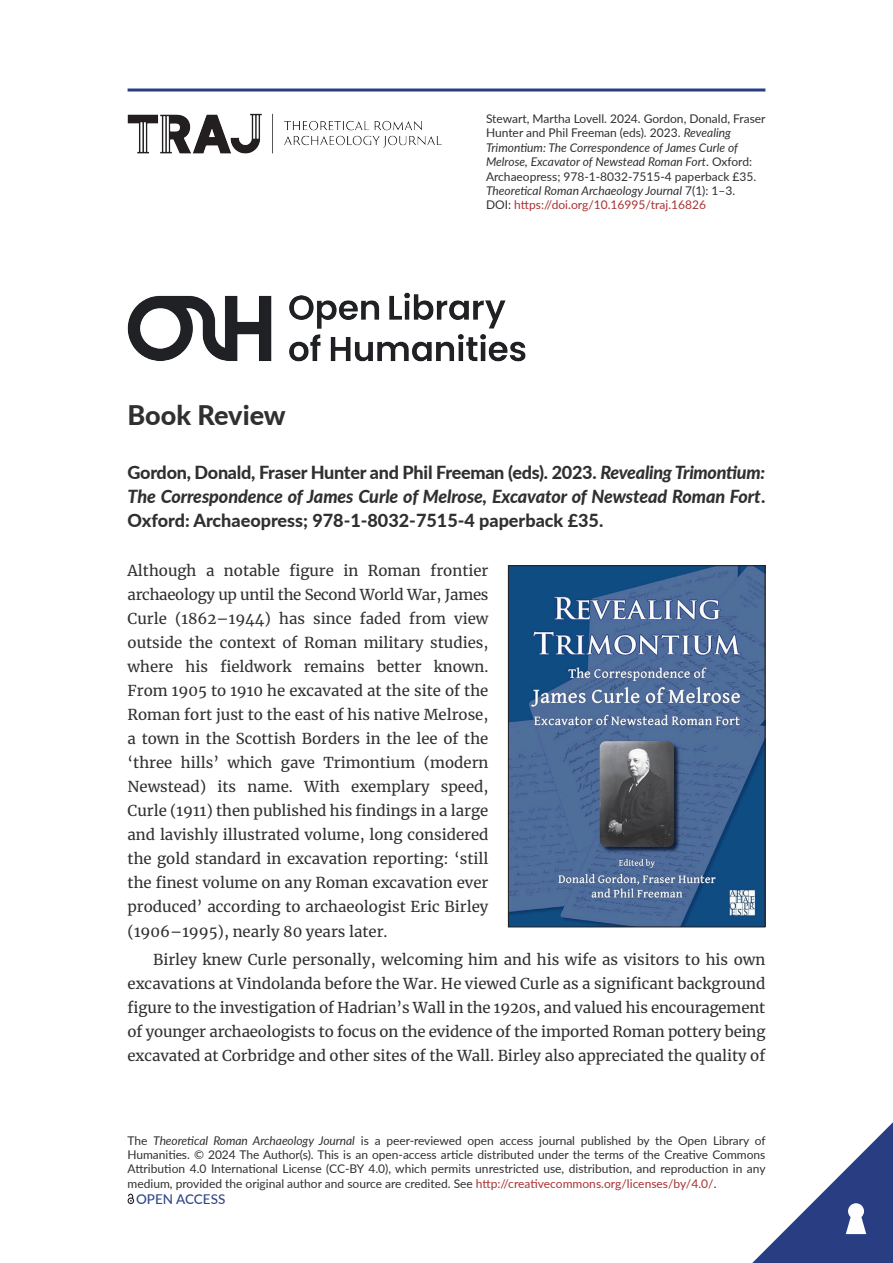
<style>
.page{position:relative;width:893px;height:1263px;background:#fff}
.page>*{position:absolute;margin:0;border:0;box-sizing:border-box;transform-origin:0 0}
.up-article-title{font:800 27px "Lato";letter-spacing:-.005em;color:#312f30}
.up-sub-title{font:800 18px/24px "Lato";color:#312f30;text-align:justify}
.up-article-text-para{font:15px/24px "Merriweather";letter-spacing:-.005em;color:#312f30;text-align:justify}
.up-citation-box{font:500 13.5px "Lato";color:#344888}
.up-citation-box-2{font:12px/14.4px "Lato";color:#312f30;text-align:justify}
.s1{font-style:italic}
.s2{color:#a93132}
</style>
<div class="page">
<svg style="left:752px;top:1122px;width:141px;height:141px"></svg>
<div style="left:128px;top:1197px;width:6px;height:7px;border:1px solid #231f20;border-radius:50%"></div>
<svg style="left:128px;top:1193px;width:6px;height:8px"></svg>
<hr style="left:128px;top:89px;width:637px;height:3px;background:#293e82">
<img style="left:127px;top:292px;width:399px;height:70px">
<img style="left:510px;top:567px;width:253px;height:358px">
<div style="left:508px;top:565px;width:257px;height:362px;border:1px solid #231f20"></div>
<img style="left:128px;top:113px;width:313px;height:41px">
<p class="up-citation-box-2" style="left:486px;top:111px;width:281px;text-align:left">Stewart, Martha Lovell. 2024. Gordon, Donald, Fraser Hunter and Phil Freeman (eds). 2023. <span class="s1">Revealing Trimontium: The Correspondence of James Curle of Melrose, Excavator of Newstead Roman Fort</span>. Oxford:<br>Archaeopress; 978-1-8032-7515-4 paperback £35.<br><span class="s1">Theoretical Roman Archaeology Journal</span> 7(1): 1–3.<br>DOI: <span class="s2">https://doi.org/10.16995/traj.16826</span></p>
<p class="up-article-title" style="left:128px;top:395px;width:160px">Book Review</p>
<p class="up-sub-title" style="left:128px;top:460px;width:639px">Gordon, Donald, Fraser Hunter and Phil Freeman (eds). 2023. <span class="s1">Revealing Trimontium:<br>The Correspondence of James Curle of Melrose, Excavator of Newstead Roman Fort</span>.<br>Oxford: Archaeopress; 978-1-8032-7515-4 paperback £35.</p>
<p class="up-article-text-para" style="left:128px;top:559px;width:362px">Although a notable figure in Roman frontier archaeology up until the Second World War, James Curle (1862–1944) has since faded from view outside the context of Roman military studies, where his fieldwork remains better known.<br>From 1905 to 1910 he excavated at the site of the Roman fort just to the east of his native Melrose, a town in the Scottish Borders in the lee of the ‘three hills’ which gave Trimontium (modern Newstead) its name. With exemplary speed, Curle (1911) then published his findings in a large and lavishly illustrated volume, long considered the gold standard in excavation reporting: ‘still the finest volume on any Roman excavation ever produced’ according to archaeologist Eric Birley (1906–1995), nearly 80 years later.</p>
<p class="up-article-text-para" style="left:128px;top:947px;width:639px;text-indent:26px">Birley knew Curle personally, welcoming him and his wife as visitors to his own excavations at Vindolanda before the War. He viewed Curle as a significant background figure to the investigation of Hadrian’s Wall in the 1920s, and valued his encouragement of younger archaeologists to focus on the evidence of the imported Roman pottery being excavated at Corbridge and other sites of the Wall. Birley also appreciated the quality of</p>
<p class="up-citation-box-2" style="left:128px;top:1132px;width:640px">The <span class="s1">Theoretical Roman Archaeology Journal</span> is a peer-reviewed open access journal published by the Open Library of Humanities. © 2024 The Author(s). This is an open-access article distributed under the terms of the Creative Commons Attribution 4.0 International License (CC-BY 4.0), which permits unrestricted use, distribution, and reproduction in any medium, provided the original author and source are credited. See <span class="s2">http://creativecommons.org/licenses/by/4.0/</span>.</p>
<p class="up-citation-box" style="left:136px;top:1189px;width:91px">OPEN ACCESS</p>
</div>
